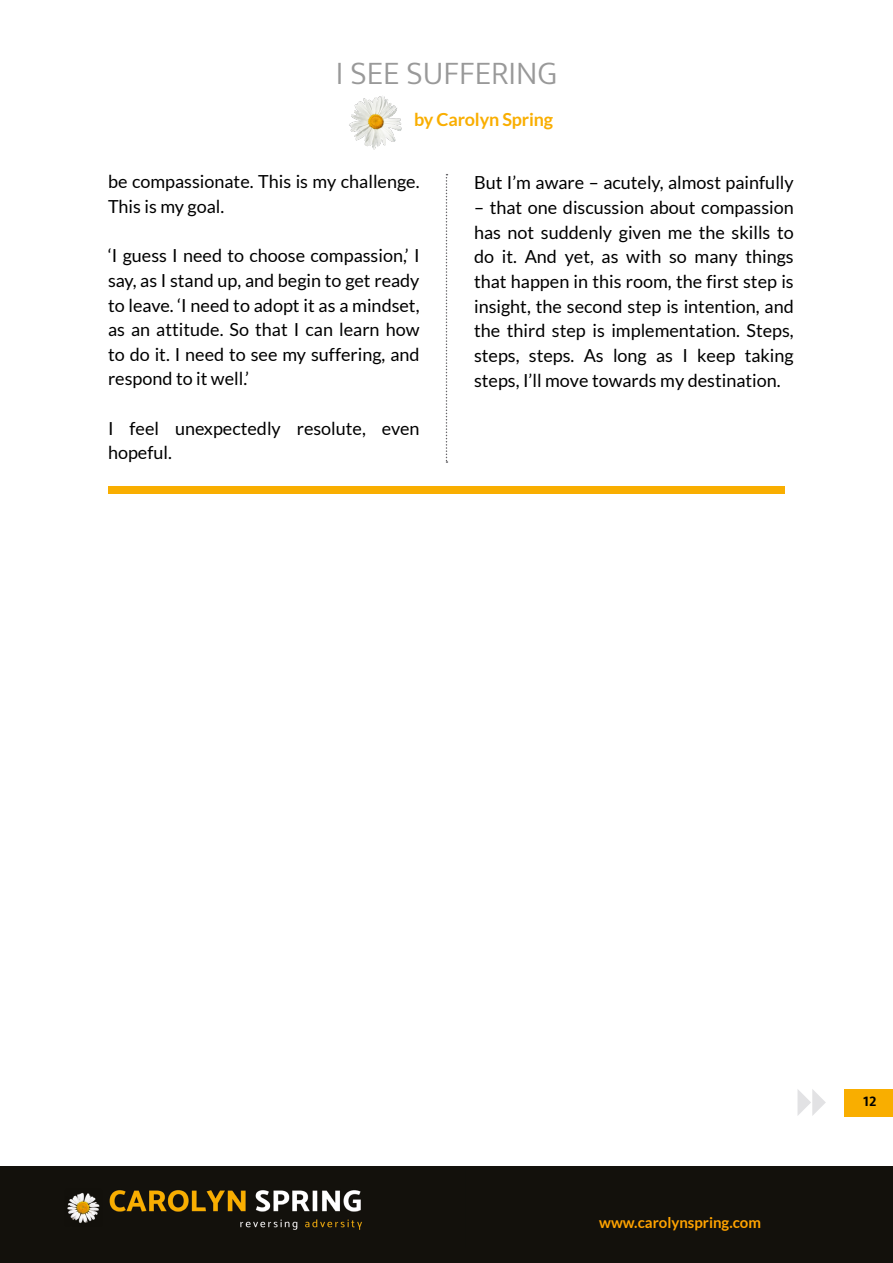
<style>
.page{position:relative;width:893px;height:1263px;background:#fff}
.page>*{position:absolute;margin:0;border:0;box-sizing:border-box;transform-origin:0 0}
.t1{font:300 33px "Mukta";color:#999}
.t2{font:18px/24.6px "Lato";color:#000}
.t3{font:700 18px "Lato";letter-spacing:-.01em;color:#f9ae00}
.t4{font:700 15px "Lato";color:#ffa300}
.t5{font:700 15px "Mukta";color:#000}
</style>
<div class="page">
<div style="left:0;top:1166px;width:893px;height:97px;background:#13110c"></div>
<img style="left:67px;top:1190px;width:295px;height:40px">
<svg style="left:797px;top:1089px;width:29px;height:27px"></svg>
<div style="left:844px;top:1089px;width:49px;height:27px;background:#f9ae00"></div>
<img style="left:349px;top:96px;width:53px;height:54px">
<svg style="left:446px;top:174px;width:1px;height:289px"></svg>
<div style="left:108px;top:486px;width:677px;height:8px;background:#f9ae00"></div>
<h1 class="t1" style="left:336px;top:54px;width:223px">I SEE SUFFERING</h1>
<p class="t3" style="left:414px;top:109px;width:140px">by Carolyn Spring</p>
<p class="t2" style="left:108px;top:169px;width:313px">be compassionate. This is my challenge.<br>This is my goal.</p>
<p class="t2" style="left:108px;top:243px;width:313px;text-align:justify">‘I guess I need to choose compassion,’ I say, as I stand up, and begin to get ready to leave. ‘I need to adopt it as a mindset, as an attitude. So that I can learn how to do it. I need to see my suffering, and respond to it well.’</p>
<p class="t2" style="left:108px;top:416px;width:313px">I feel unexpectedly resolute, even hopeful.</p>
<p class="t2" style="left:474px;top:170px;width:321px">But I’m aware – acutely, almost painfully</p>
<p class="t2" style="left:474px;top:195px;width:321px;text-align:justify">– that one discussion about compassion has not suddenly given me the skills to do it. And yet, as with so many things that happen in this room, the first step is insight, the second step is intention, and the third step is implementation. Steps, steps, steps. As long as I keep taking steps, I’ll move towards my destination.</p>
<p class="t4" style="left:599px;top:1214px;width:163px">www.carolynspring.com</p>
<p class="t5" style="left:863px;top:1092px;width:15px">12</p>
</div>
